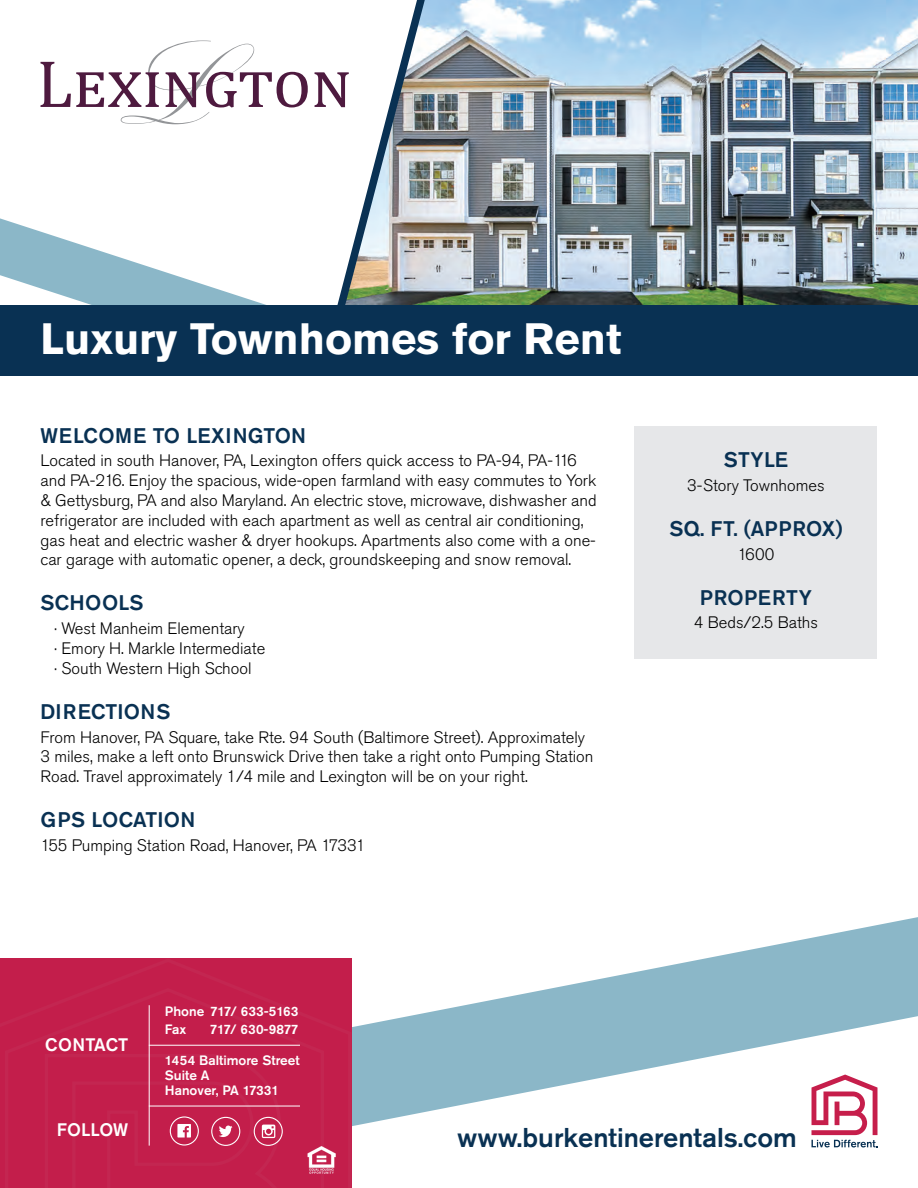
<style>
.page{position:relative;width:918px;height:1188px;background:#fff}
.page>*{position:absolute;margin:0;border:0;box-sizing:border-box;transform-origin:0 0}
.t1{font:700 43.5px "Akzidenz Grotesk Std";color:#fff}
.t2{font:500 27px "Akzidenz Grotesk Std";color:#093153}
.t3{font:500 21px "Akzidenz Grotesk Std";letter-spacing:.015em;color:#093153}
.t4{font:500 21px "Akzidenz Grotesk Std";letter-spacing:.035em;color:#093153}
.t5{font:500 18px "Akzidenz Grotesk Std";letter-spacing:-.005em;color:#fff}
.t6{font:300 16.5px/19.8px "Akzidenz Grotesk Std";color:#000}
.t7{font:500 13.5px/15px "Akzidenz Grotesk Std";color:#fff}
.t8{font:500 13.5px "Akzidenz Grotesk Std";letter-spacing:-.02em;color:#fff}
</style>
<div class="page">
<img style="left:337px;top:0;width:581px;height:305px">
<svg style="left:0;top:218px;width:266px;height:87px"></svg>
<svg style="left:352px;top:917px;width:566px;height:209px"></svg>
<div style="left:0;top:305px;width:918px;height:70px;background:#093153"></div>
<div style="left:0;top:958px;width:352px;height:230px;background:#c31e4b"></div>
<svg style="left:254px;top:1117px;width:29px;height:29px"></svg>
<svg style="left:211px;top:1117px;width:29px;height:29px"></svg>
<svg style="left:170px;top:1116px;width:29px;height:30px"></svg>
<hr style="left:149px;top:1005px;width:1px;height:141px;background:#fff">
<hr style="left:149px;top:1045px;width:151px;height:1px;background:#fff">
<hr style="left:149px;top:1106px;width:151px;height:1px;background:#fff">
<svg style="left:811px;top:1075px;width:67px;height:72px"></svg>
<img style="left:307px;top:1146px;width:29px;height:28px">
<svg style="left:41px;top:41px;width:267px;height:83px"></svg>
<svg style="left:315px;top:72px;width:34px;height:35px"></svg>
<div style="left:634px;top:427px;width:244px;height:232px;background:#e6e7e9"></div>
<h1 class="t1" style="left:40px;top:313px;width:582px">Luxury Townhomes for Rent</h1>
<p class="t3" style="left:40px;top:422px;width:267px">WELCOME TO LEXINGTON</p>
<p class="t6" style="left:40px;top:451px;width:558px">Located in south Hanover, PA, Lexington offers quick access to PA-94, PA-116 and PA-216. Enjoy the spacious, wide-open farmland with easy commutes to York &amp; Gettysburg, PA and also Maryland. An electric stove, microwave, dishwasher and refrigerator are included with each apartment as well as central air conditioning, gas heat and electric washer &amp; dryer hookups. Apartments also come with a one&shy;car garage with automatic opener, a deck, groundskeeping and snow removal.</p>
<p class="t3" style="left:40px;top:590px;width:104px">SCHOOLS</p>
<p class="t6" style="left:54px;top:619px;width:213px">· West Manheim Elementary<br>· Emory H. Markle Intermediate · South Western High School</p>
<p class="t3" style="left:40px;top:699px;width:132px">DIRECTIONS</p>
<p class="t6" style="left:40px;top:727px;width:555px">From Hanover, PA Square, take Rte. 94 South (Baltimore Street). Approximately<br>3 miles, make a left onto Brunswick Drive then take a right onto Pumping Station<br>Road. Travel approximately 1/4 mile and Lexington will be on your right.</p>
<p class="t3" style="left:40px;top:807px;width:156px">GPS LOCATION</p>
<p class="t6" style="left:40px;top:836px;width:326px">155 Pumping Station Road, Hanover, PA 17331</p>
<p class="t3" style="left:724px;top:447px;width:66px">STYLE</p>
<p class="t6" style="left:687px;top:475px;width:139px">3-Story Townhomes</p>
<p class="t3" style="left:669px;top:516px;width:175px">SQ. FT. (APPROX)</p>
<p class="t6" style="left:737px;top:544px;width:39px">1600</p>
<p class="t4" style="left:700px;top:584px;width:113px">PROPERTY</p>
<p class="t6" style="left:694px;top:613px;width:126px">4 Beds/2.5 Baths</p>
<p class="t5" style="left:45px;top:1033px;width:84px">CONTACT</p>
<p class="t7" style="left:165px;top:1003px;width:135px">Phone 717/ 633-5163</p>
<p class="t7" style="left:165px;top:1022px;width:23px">Fax</p>
<p class="t8" style="left:210px;top:1021px;width:90px">717/ 630-9877</p>
<p class="t7" style="left:165px;top:1053px;width:136px">1454 Baltimore Street<br>Suite A<br>Hanover, PA 17331</p>
<p class="t5" style="left:57px;top:1119px;width:73px">FOLLOW</p>
<h2 class="t2" style="left:457px;top:1121px;width:341px">www.burkentinerentals.com</h2>
</div>
